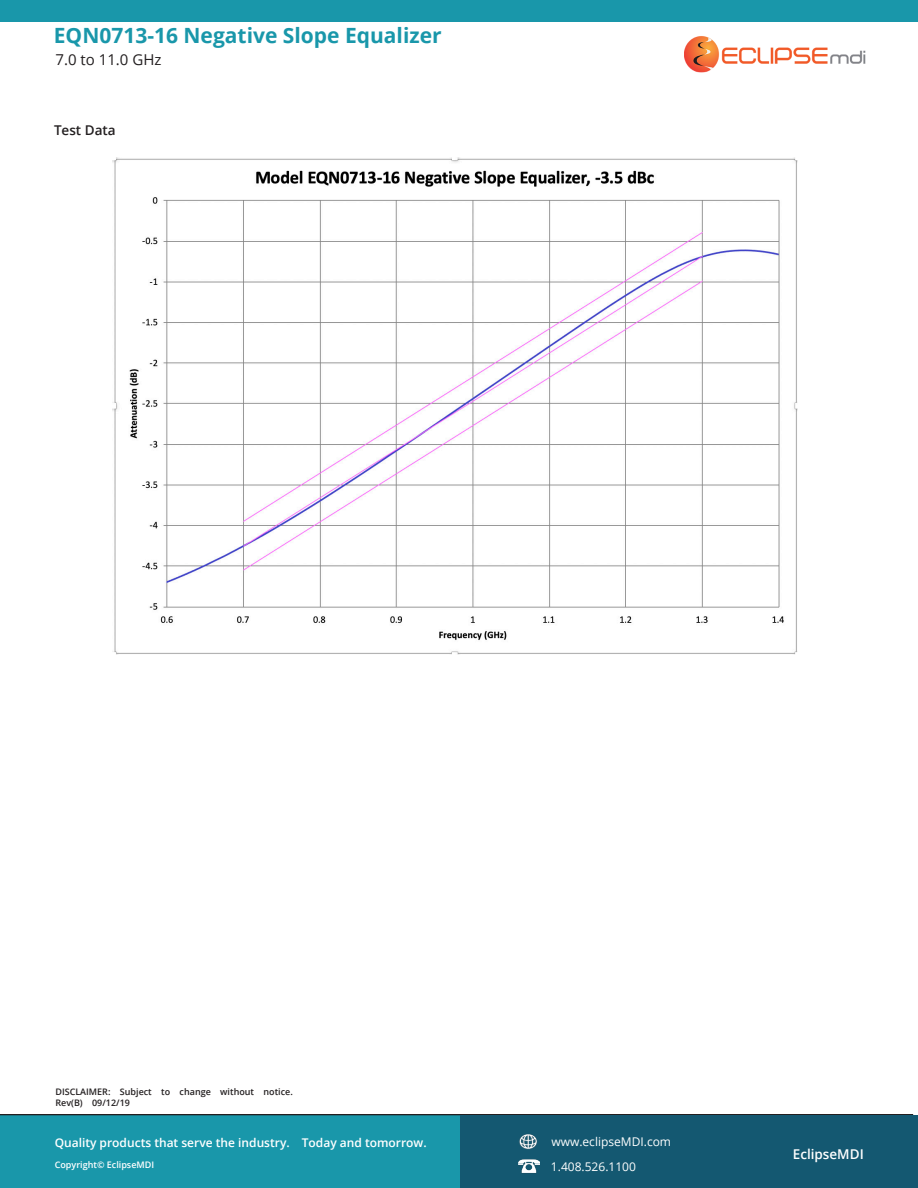
<style>
.page{position:relative;width:918px;height:1188px;background:#fff}
.page>*{position:absolute;margin:0;border:0;box-sizing:border-box;transform-origin:0 0}
.t1{font:700 21px "Open Sans";color:#1997aa}
.t2{font:15px "Open Sans";color:#231f20}
.t3{font:600 13.5px "Open Sans";color:#fff}
.t4{font:600 13.5px "Open Sans";color:#231f20}
.t5{font:600 12px "Open Sans";color:#fff}
.t6{font:12px "Open Sans";color:#fff}
.t7{font:600 9px/10.8px "Open Sans";color:#231f20}
.t8{font:600 9px "Open Sans";color:#fff}
</style>
<div class="page">
<img style="left:684px;top:36px;width:182px;height:37px">
<div style="left:0;top:1114px;width:913px;height:74px;background:#1997aa"></div>
<div style="left:461px;top:1115px;width:457px;height:73px;background:#145871"></div>
<img style="left:518px;top:1159px;width:21px;height:14px">
<img style="left:519px;top:1134px;width:18px;height:15px">
<div style="left:0;top:0;width:918px;height:21px;background:#1997aa"></div>
<img style="left:113px;top:157px;width:685px;height:497px">
<p class="t1" style="left:54px;top:20px;width:389px">EQN0713-16 Negative Slope Equalizer</p>
<p class="t2" style="left:55px;top:50px;width:107px">7.0 to 11.0 GHz</p>
<p class="t4" style="left:54px;top:120px;width:63px">Test Data</p>
<p class="t7" style="left:55px;top:1087px;width:239px">DISCLAIMER: Subject to change without notice.<br>Rev(B) 09/12/19</p>
<h3 class="t5" style="left:55px;top:1135px;width:374px">Quality products that serve the industry. Today and tomorrow.</h3>
<p class="t8" style="left:55px;top:1158px;width:101px">Copyright© EclipseMDI</p>
<h3 class="t6" style="left:551px;top:1134px;width:121px">www.eclipseMDI.com</h3>
<h3 class="t6" style="left:551px;top:1158px;width:87px">1.408.526.1100</h3>
<h3 class="t3" style="left:793px;top:1145px;width:72px">EclipseMDI</h3>
</div>
